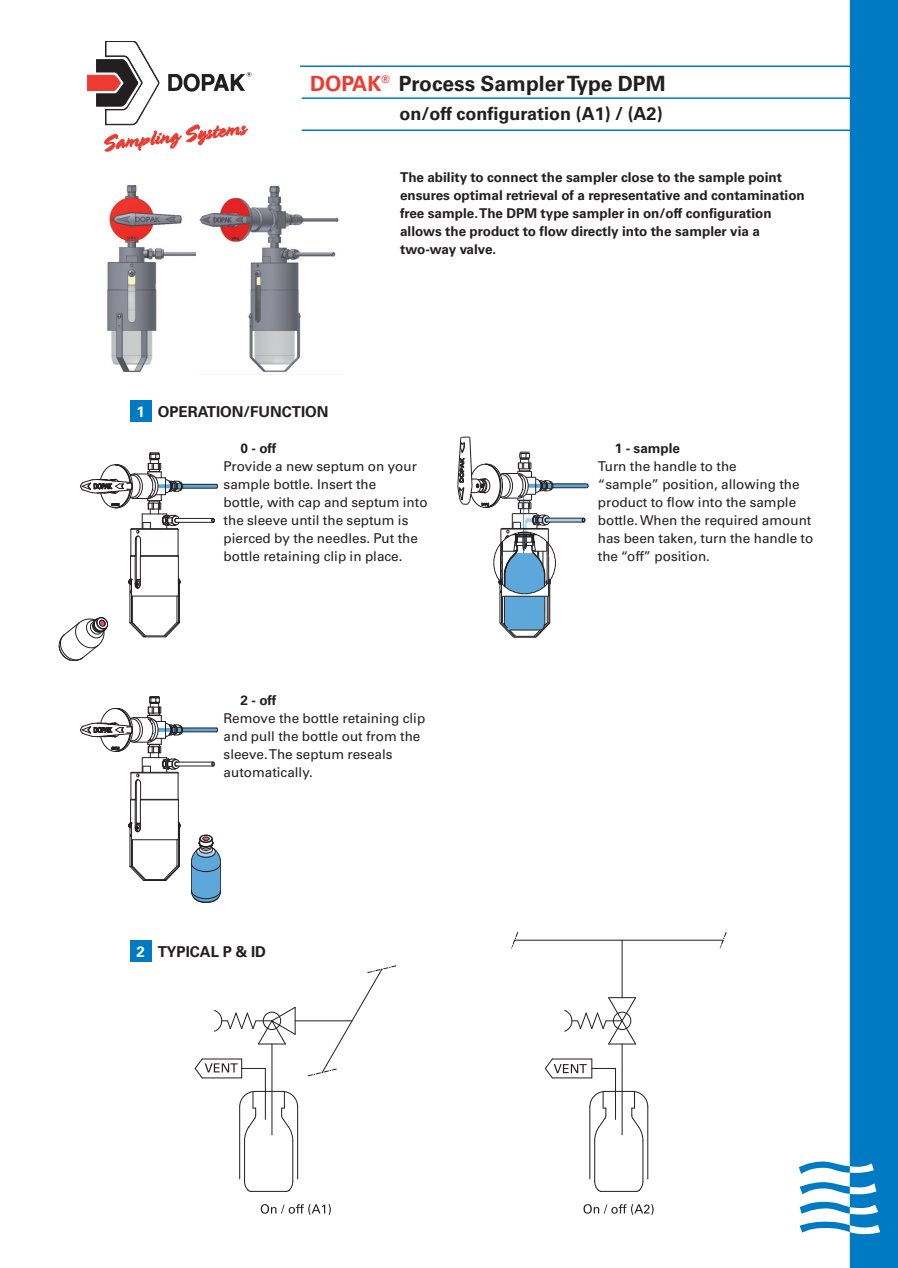
<style>
.page{position:relative;width:898px;height:1268px;background:#fff}
.page>*{position:absolute;margin:0;border:0;box-sizing:border-box;transform-origin:0 0}
.t1{font:700 21px "Univers";color:#231f20}
.t2{font:700 18px "Univers";color:#231f20}
.t3{font:700 15px "Univers";color:#231f20}
.t4{font:13.5px/18px "Univers";color:#231f20}
.t5{font:700 13.5px/18px "Univers";color:#231f20}
.s1{color:#ee3b32}
.s2{color:#fff}
</style>
<div class="page">
<hr style="left:292px;top:1141px;width:1px;height:40px;background:#231f20">
<hr style="left:244px;top:1141px;width:1px;height:40px;background:#231f20">
<hr style="left:239px;top:1107px;width:1px;height:72px;background:#231f20">
<hr style="left:297px;top:1107px;width:1px;height:72px;background:#231f20">
<hr style="left:251px;top:1191px;width:36px;height:1px;background:#231f20">
<svg style="left:285px;top:1180px;width:8px;height:12px"></svg>
<svg style="left:244px;top:1180px;width:8px;height:12px"></svg>
<svg style="left:239px;top:1090px;width:59px;height:51px"></svg>
<hr style="left:272px;top:1044px;width:1px;height:91px;background:#231f20">
<hr style="left:265px;top:1068px;width:1px;height:51px;background:#231f20">
<hr style="left:295px;top:1020px;width:57px;height:1px;background:#231f20">
<svg style="left:214px;top:1006px;width:82px;height:39px"></svg>
<hr style="left:622px;top:940px;width:1px;height:57px;background:#231f20">
<hr style="left:642px;top:1141px;width:1px;height:40px;background:#231f20">
<hr style="left:594px;top:1141px;width:1px;height:40px;background:#231f20">
<hr style="left:589px;top:1107px;width:1px;height:72px;background:#231f20">
<hr style="left:647px;top:1107px;width:1px;height:72px;background:#231f20">
<hr style="left:601px;top:1191px;width:36px;height:1px;background:#231f20">
<svg style="left:635px;top:1180px;width:9px;height:12px"></svg>
<svg style="left:594px;top:1180px;width:8px;height:12px"></svg>
<svg style="left:589px;top:1090px;width:59px;height:51px"></svg>
<hr style="left:622px;top:1044px;width:1px;height:91px;background:#231f20">
<hr style="left:615px;top:1068px;width:1px;height:51px;background:#231f20">
<svg style="left:564px;top:996px;width:73px;height:49px"></svg>
<hr style="left:515px;top:940px;width:208px;height:1px;background:#231f20">
<svg style="left:307px;top:965px;width:90px;height:112px"></svg>
<svg style="left:511px;top:932px;width:8px;height:17px"></svg>
<svg style="left:719px;top:932px;width:7px;height:17px"></svg>
<svg style="left:261px;top:1204px;width:70px;height:11px"></svg>
<svg style="left:195px;top:1058px;width:70px;height:21px"></svg>
<svg style="left:544px;top:1058px;width:71px;height:21px"></svg>
<svg style="left:583px;top:1204px;width:70px;height:11px"></svg>
<hr style="left:300px;top:65px;width:555px;height:2px;background:#007ac2">
<hr style="left:302px;top:97px;width:549px;height:2px;background:#007ac2">
<hr style="left:302px;top:129px;width:549px;height:2px;background:#007ac2">
<svg style="left:87px;top:41px;width:164px;height:110px"></svg>
<div style="left:130px;top:400px;width:21px;height:22px;background:#007ac2"></div>
<svg style="left:458px;top:437px;width:130px;height:201px"></svg>
<div style="left:494px;top:532px;width:62px;height:62px;border:1px dashed #231f20;border-radius:50%"></div>
<div style="left:850px;top:0;width:48px;height:1268px;background:#007ac2"></div>
<svg style="left:799px;top:1161px;width:51px;height:13px"></svg>
<svg style="left:800px;top:1181px;width:50px;height:13px"></svg>
<svg style="left:800px;top:1201px;width:50px;height:13px"></svg>
<svg style="left:799px;top:1221px;width:51px;height:11px"></svg>
<img style="left:199px;top:185px;width:143px;height:190px">
<img style="left:107px;top:185px;width:89px;height:187px">
<div style="left:130px;top:940px;width:21px;height:21px;background:#007ac2"></div>
<svg style="left:59px;top:453px;width:159px;height:208px"></svg>
<svg style="left:80px;top:696px;width:141px;height:207px"></svg>
<div style="left:200px;top:835px;width:12px;height:7px;border:1px solid #231f20;border-radius:50%"></div>
<h1 class="t1" style="left:310px;top:76px;width:357px"><span class="s1">DOPAK</span><sup>®</sup> Process SamplerType DPM</h1>
<h2 class="t2" style="left:399px;top:107px;width:265px">on/off configuration (A1) / (A2)</h2>
<p class="t5" style="left:400px;top:169px;width:406px">The ability to connect the sampler close to the sample point ensures optimal retrieval of a representative and contamination free sample.The DPM type sampler in on/off configuration allows the product to flow directly into the sampler via a two-way valve.</p>
<p class="t3" style="left:136px;top:406px;width:194px"><span class="s2">1</span> OPERATION/FUNCTION</p>
<p class="t5" style="left:241px;top:440px;width:37px">0 - off</p>
<p class="t4" style="left:224px;top:458px;width:205px">Provide a new septum on your sample bottle. Insert the<br>bottle, with cap and septum into the sleeve until the septum is pierced by the needles. Put the bottle retaining clip in place.</p>
<p class="t5" style="left:241px;top:692px;width:37px">2 - off</p>
<p class="t4" style="left:224px;top:710px;width:203px">Remove the bottle retaining clip and pull the bottle out from the sleeve.The septum reseals automatically.</p>
<p class="t3" style="left:136px;top:946px;width:131px"><span class="s2">2</span> TYPICAL P &amp; ID</p>
<p class="t5" style="left:615px;top:440px;width:67px">1 - sample</p>
<p class="t4" style="left:598px;top:458px;width:217px">Turn the handle to the<br>“sample” position, allowing the product to flow into the sample bottle.When the required amount has been taken, turn the handle to the “off” position.</p>
</div>
